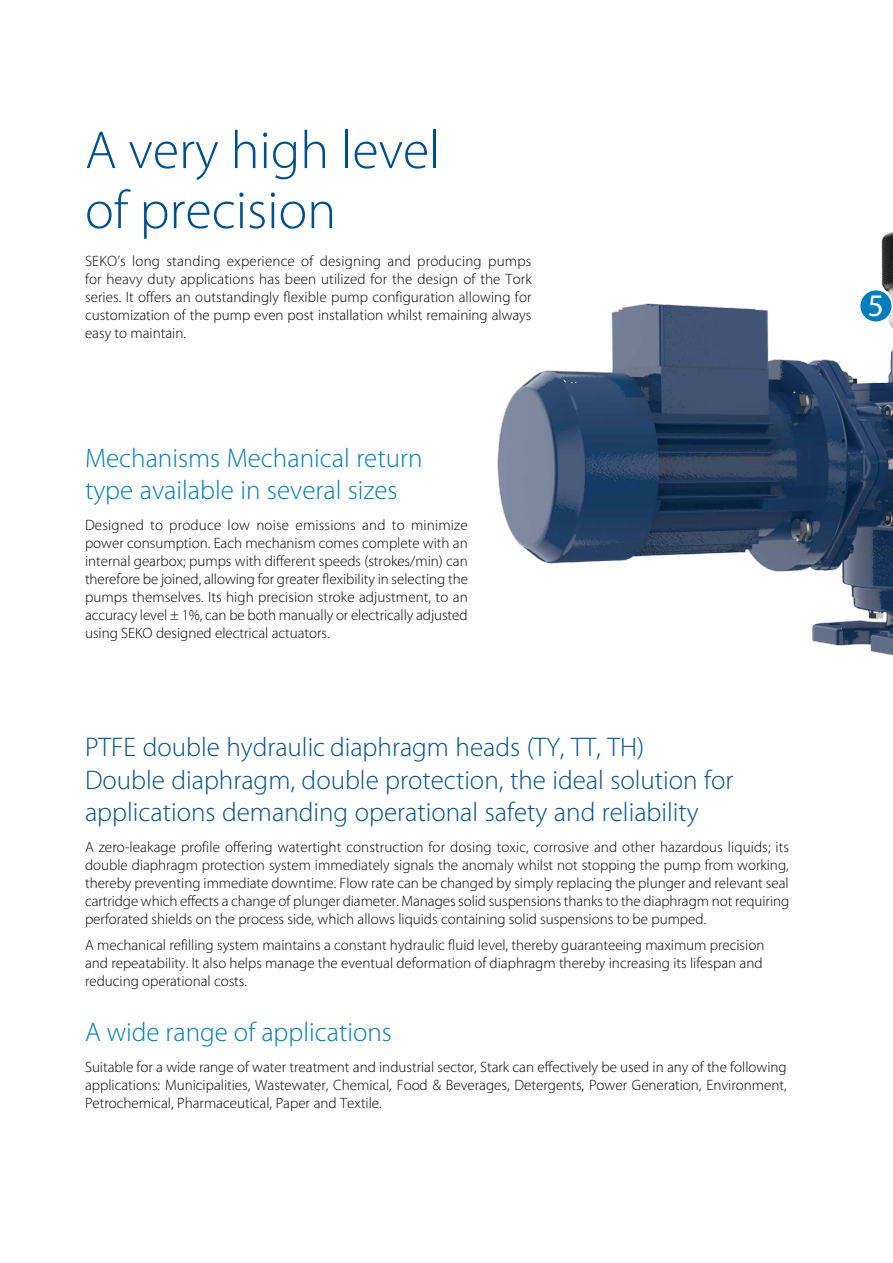
<style>
.page{position:relative;width:893px;height:1263px;background:#fff}
.page>*{position:absolute;margin:0;border:0;box-sizing:border-box;transform-origin:0 0}
.t1{font:300 54px/60px "Myriad Pro";color:#00508f}
.t2{font:31.5px "Myriad Pro";color:#fff}
.t3{font:300 27px/32.4px "Myriad Pro";color:#00508f}
.t4{font:300 27px/32.4px "Myriad Pro";color:#007dba}
.t5{font:300 15px/18px "Myriad Pro";color:#000;text-align:justify}
</style>
<div class="page">
<img style="left:497px;top:232px;width:396px;height:424px">
<div style="left:860px;top:290px;width:32px;height:32px;background:#007dba;border-radius:50%"></div>
<div style="left:859px;top:289px;width:34px;height:34px;border:2px solid #fff;border-radius:50%"></div>
<h1 class="t1" style="left:85px;top:120px;width:357px">A very high level of precision</h1>
<p class="t5" style="left:85px;top:252px;width:448px">SEKO’s long standing experience of designing and producing pumps for heavy duty applications has been utilized for the design of the Tork series. It offers an outstandingly flexible pump configuration allowing for customization of the pump even post installation whilst remaining always easy to maintain.</p>
<h3 class="t4" style="left:85px;top:441px;width:339px">Mechanisms Mechanical return type available in several sizes</h3>
<p class="t5" style="left:85px;top:516px;width:384px">Designed to produce low noise emissions and to minimize power consumption. Each mechanism comes complete with an internal gearbox; pumps with different speeds (strokes/min) can therefore be joined, allowing for greater flexibility in selecting the pumps themselves. Its high precision stroke adjustment, to an accuracy level ± 1%, can be both manually or electrically adjusted using SEKO designed electrical actuators.</p>
<h3 class="t3" style="left:85px;top:731px;width:650px">PTFE double hydraulic diaphragm heads (TY, TT, TH)<br>Double diaphragm, double protection, the ideal solution for applications demanding operational safety and reliability</h3>
<p class="t5" style="left:85px;top:838px;width:706px">A zero-leakage profile offering watertight construction for dosing toxic, corrosive and other hazardous liquids; its double diaphragm protection system immediately signals the anomaly whilst not stopping the pump from working, thereby preventing immediate downtime. Flow rate can be changed by simply replacing the plunger and relevant seal cartridge which effects a change of plunger diameter. Manages solid suspensions thanks to the diaphragm not requiring perforated shields on the process side, which allows liquids containing solid suspensions to be pumped.</p>
<p class="t5" style="left:85px;top:936px;width:681px">A mechanical refilling system maintains a constant hydraulic fluid level, thereby guaranteeing maximum precision and repeatability. It also helps manage the eventual deformation of diaphragm thereby increasing its lifespan and reducing operational costs.</p>
<h3 class="t4" style="left:85px;top:1015px;width:308px">A wide range of applications</h3>
<p class="t5" style="left:85px;top:1057px;width:703px">Suitable for a wide range of water treatment and industrial sector, Stark can effectively be used in any of the following applications: Municipalities, Wastewater, Chemical, Food &amp; Beverages, Detergents, Power Generation, Environment, Petrochemical, Pharmaceutical, Paper and Textile.</p>
<h2 class="t2" style="left:868px;top:286px;width:18px">5</h2>
</div>
